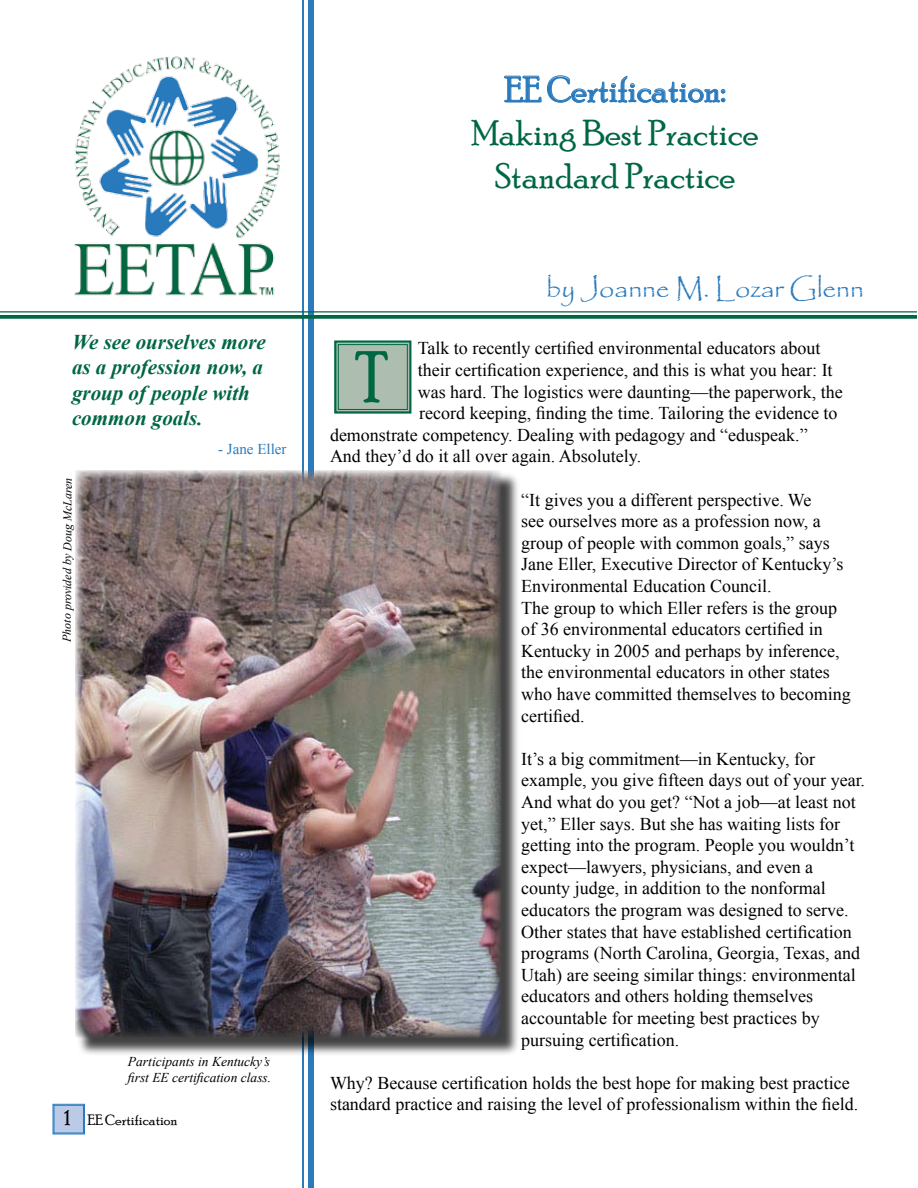
<style>
.page{position:relative;width:918px;height:1188px;background:#fff}
.page>*{position:absolute;margin:0;border:0;box-sizing:border-box;transform-origin:0 0}
.t1{font:72px "Poor Richard";color:#006742}
.t2{font:36px/43.2px "Poor Richard";color:#006742;text-align:center}
.t3{font:36px "Poor Richard";color:#2a7abc}
.t4{font:27px "Papyrus";color:#2a7abc}
.t5{font:italic 700 21px/25.2px "Times New Roman";color:#006742}
.t6{font:18px/21.6px "Times New Roman";color:#000}
.t7{font:15px "Poor Richard";color:#000}
.t8{font:15px "Times New Roman";color:#2a7abc}
.t9{font:italic 13.5px/16.2px "Times New Roman";color:#000}
.t10{font:italic 12px "Times New Roman";letter-spacing:-.01em;color:#000}
.s1{font-size:21px}
</style>
<div class="page">
<svg style="left:52px;top:1104px;width:33px;height:31px"></svg>
<div style="left:54px;top:1105px;width:30px;height:28px;border:1px solid #2a7abc"></div>
<svg style="left:504px;top:75px;width:222px;height:28px"></svg>
<div style="left:308px;top:0;width:6px;height:1188px;background:#2a7abc"></div>
<hr style="left:302px;top:0;width:2px;height:1188px;background:#2a7abc">
<hr style="left:0;top:311px;width:917px;height:2px;background:#006742">
<svg style="left:0;top:315px;width:917px;height:4px;background:#0f704d"></svg>
<img style="left:74px;top:56px;width:206px;height:240px">
<div style="left:77px;top:471px;width:445px;height:586px;background:#000;opacity:.75"></div>
<img style="left:76px;top:470px;width:425px;height:568px">
<svg style="left:334px;top:340px;width:78px;height:74px;background:#99b4a5"></svg>
<div style="left:338px;top:344px;width:70px;height:66px;border:1px solid #006742"></div>
<p class="t5" style="left:72px;top:329px;width:195px">We see ourselves more as a profession now, a group of people with common goals.</p>
<p class="t8" style="left:218px;top:439px;width:70px">- Jane Eller</p>
<p class="t10" style="left:59px;top:642px;width:166px;rotate:-90deg">Photo provided by Doug McLaren</p>
<p class="t9" style="left:128px;top:1053px;width:145px">Participants in Kentucky’s first EE certification class.</p>
<p class="t7" style="left:64px;top:1111px;width:115px"><span class="s1">1</span> EE Certification</p>
<h2 class="t3" style="left:504px;top:69px;width:223px">EE Certification:</h2>
<h2 class="t2" style="left:472px;top:111px;width:288px">Making Best Practice<br>Standard Practice</h2>
<h3 class="t4" style="left:546px;top:272px;width:319px">by Joanne M. Lozar Glenn</h3>
<p class="t6" style="left:418px;top:337px;width:404px">Talk to recently certified environmental educators about</p>
<p class="t6" style="left:418px;top:359px;width:416px">their certification experience, and this is what you hear: It</p>
<p class="t6" style="left:418px;top:381px;width:427px">was hard. The logistics were daunting—the paperwork, the</p>
<p class="t6" style="left:419px;top:402px;width:420px">record keeping, finding the time. Tailoring the evidence to</p>
<p class="t6" style="left:330px;top:424px;width:479px">demonstrate competency. Dealing with pedagogy and “eduspeak.”</p>
<p class="t6" style="left:330px;top:445px;width:313px">And they’d do it all over again. Absolutely.</p>
<p class="t6" style="left:521px;top:489px;width:331px">“It gives you a different perspective. We<br>see ourselves more as a profession now, a group of people with common goals,” says Jane Eller, Executive Director of Kentucky’s Environmental Education Council.<br>The group to which Eller refers is the group of 36 environmental educators certified in Kentucky in 2005 and perhaps by inference, the environmental educators in other states who have committed themselves to becoming certified.</p>
<p class="t6" style="left:521px;top:748px;width:345px">It’s a big commitment—in Kentucky, for example, you give fifteen days out of your year.<br>And what do you get? “Not a job—at least not yet,” Eller says. But she has waiting lists for getting into the program. People you wouldn’t expect—lawyers, physicians, and even a county judge, in addition to the nonformal educators the program was designed to serve.<br>Other states that have established certification programs (North Carolina, Georgia, Texas, and Utah) are seeing similar things: environmental educators and others holding themselves accountable for meeting best practices by pursuing certification.</p>
<p class="t6" style="left:330px;top:1072px;width:530px">Why? Because certification holds the best hope for making best practice standard practice and raising the level of professionalism within the field.</p>
<h1 class="t1" style="left:355px;top:336px;width:34px">T</h1>
</div>
